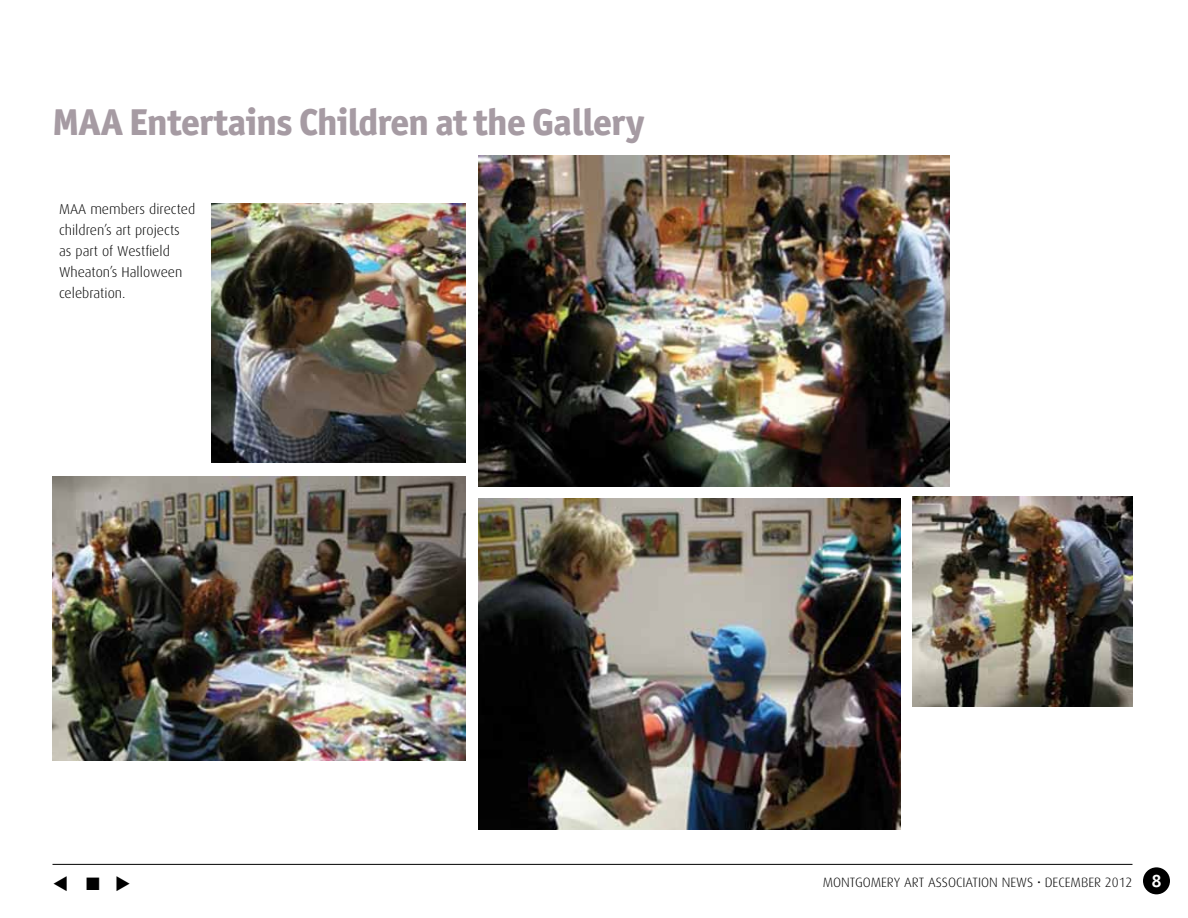
<style>
.page{position:relative;width:1188px;height:918px;background:#fff}
.page>*{position:absolute;margin:0;border:0;box-sizing:border-box;transform-origin:0 0}
.t1{font:800 37.5px "Officina Sans ITC Std";letter-spacing:-.02em;color:#a69ba3}
.t2{font:18px "Wingdings 3";color:#000}
.t3{font:300 14.25px/21px "Dax";color:#000}
.t4{font:300 13.5px "Dax";color:#000}
.s1{font-family:"Officina Sans ITC Std";font-weight:700;font-size:18px;color:#fff}
</style>
<div class="page">
<hr style="left:52px;top:864px;width:1080px;height:1px;background:#000">
<div style="left:1143px;top:867px;width:27px;height:27px;background:#000;border-radius:50%"></div>
<img style="left:478px;top:155px;width:472px;height:331px">
<img style="left:478px;top:498px;width:422px;height:332px">
<img style="left:912px;top:496px;width:220px;height:210px">
<img style="left:212px;top:203px;width:253px;height:260px">
<img style="left:52px;top:477px;width:413px;height:283px">
<h1 class="t1" style="left:52px;top:99px;width:593px">MAA Entertains Children at the Gallery</h1>
<p class="t3" style="left:59px;top:199px;width:138px">MAA members directed children’s art projects as part of Westfield<br>Wheaton’s Halloween celebration.</p>
<p class="t2" style="left:52px;top:874px;width:80px">▼ ■ ◆</p>
<p class="t4" style="left:823px;top:875px;width:340px">MONTGOMERY ART ASSOCIATION NEWS • DECEMBER 2012 <span class="s1">8</span></p>
</div>
